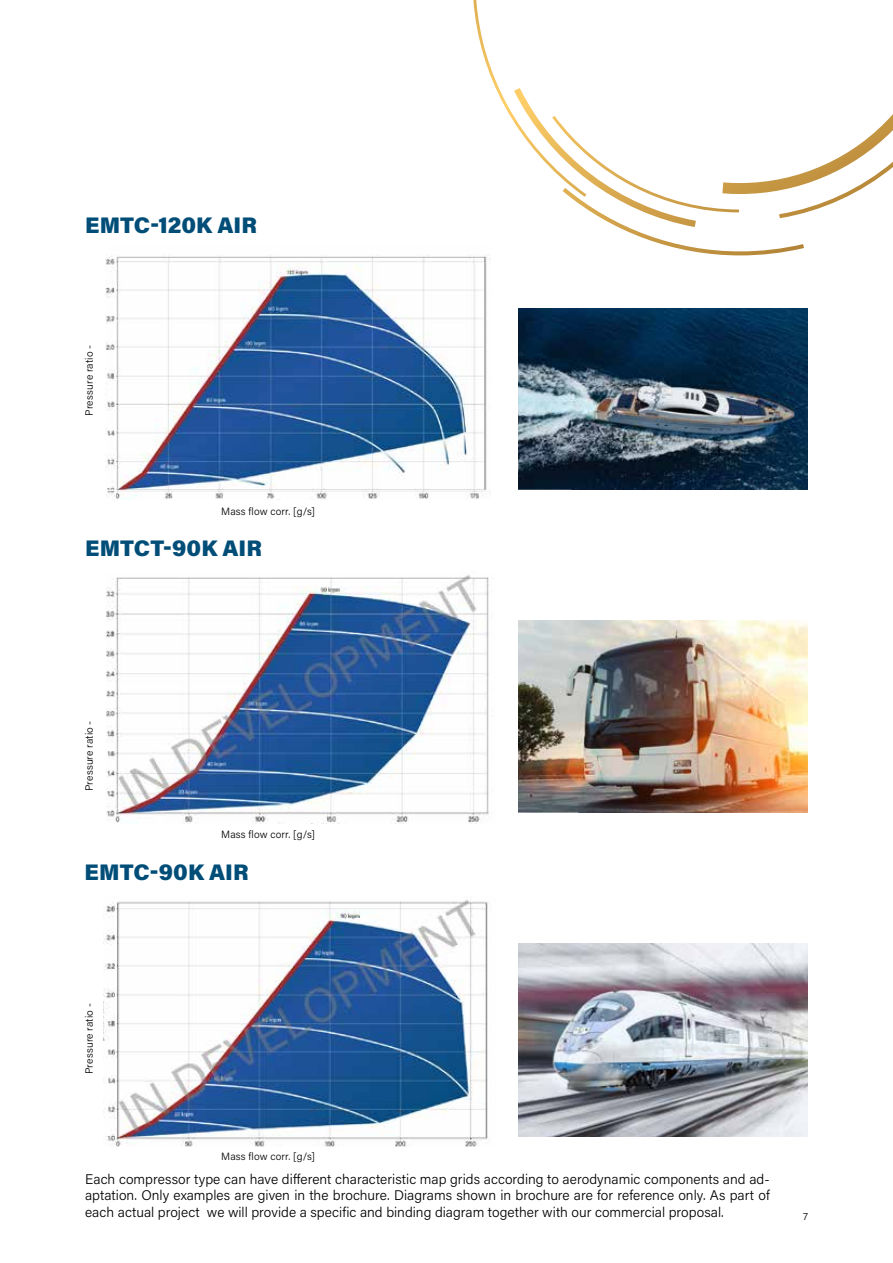
<style>
.page{position:relative;width:893px;height:1263px;background:#fff}
.page>*{position:absolute;margin:0;border:0;box-sizing:border-box;transform-origin:0 0}
.t1{font:900 22.5px "Acumin Pro";color:#004d78}
.t2{font:300 13.95px/16.8px "Acumin Pro";color:#000;text-align:justify}
.t3{font:300 10.5px "Acumin Pro";letter-spacing:.015em;color:#000}
</style>
<div class="page">
<img style="left:104px;top:899px;width:384px;height:247px">
<img style="left:519px;top:308px;width:289px;height:182px">
<img style="left:519px;top:620px;width:289px;height:193px">
<img style="left:105px;top:255px;width:386px;height:244px">
<img style="left:519px;top:943px;width:289px;height:193px">
<hr style="left:115px;top:219px;width:1px;height:820px;background:#fff">
<hr style="left:0;top:490px;width:571px;height:1px;background:#fff">
<svg style="left:473px;top:0;width:420px;height:255px"></svg>
<img style="left:106px;top:574px;width:383px;height:249px">
<h1 class="t1" style="left:85px;top:209px;width:173px">EMTC-120K AIR</h1>
<p class="t3" style="left:82px;top:416px;width:72px;rotate:-90deg">Pressure ratio -</p>
<p class="t3" style="left:221px;top:504px;width:95px">Mass flow corr. [g/s]</p>
<h1 class="t1" style="left:85px;top:533px;width:178px">EMTCT-90K AIR</h1>
<p class="t3" style="left:82px;top:791px;width:72px;rotate:-90deg">Pressure ratio -</p>
<p class="t3" style="left:221px;top:827px;width:95px">Mass flow corr. [g/s]</p>
<h1 class="t1" style="left:85px;top:856px;width:166px">EMTC-90K AIR</h1>
<p class="t3" style="left:82px;top:1074px;width:72px;rotate:-90deg">Pressure ratio -</p>
<p class="t3" style="left:221px;top:1149px;width:95px">Mass flow corr. [g/s]</p>
<p class="t2" style="left:85px;top:1170px;width:686px">Each compressor type can have different characteristic map grids according to aerodynamic components and ad&shy;aptation. Only examples are given in the brochure. Diagrams shown in brochure are for reference only. As part of each actual project we will provide a specific and binding diagram together with our commercial proposal.</p>
<p class="t3" style="left:803px;top:1209px;width:6px">7</p>
</div>
